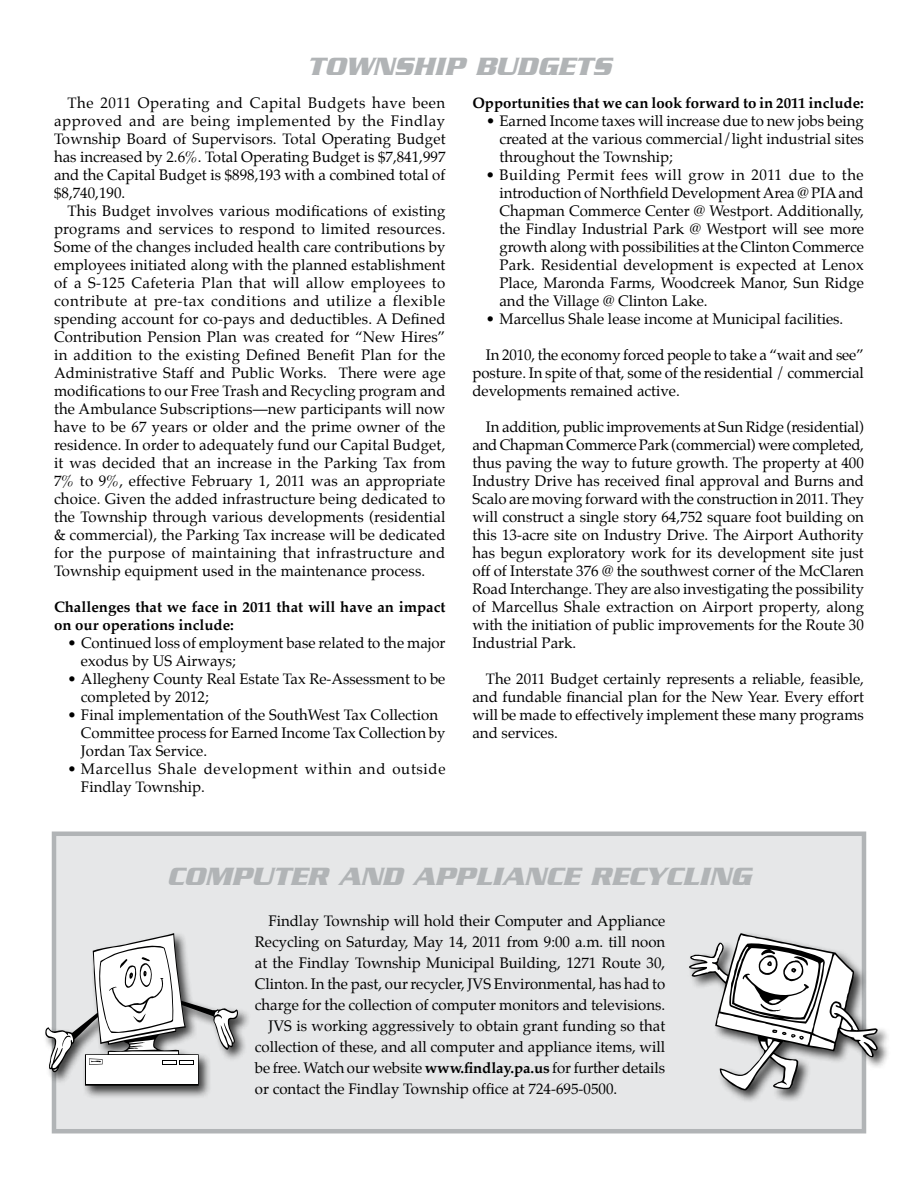
<style>
.page{position:relative;width:918px;height:1188px;background:#fff}
.page>*{position:absolute;margin:0;border:0;box-sizing:border-box;transform-origin:0 0}
.t1{font:italic 700 27px "Serpentine";color:#b1b4b6}
.t2{font:15px/18px "Palatino";color:#000;text-align:justify}
.t3{font:700 15px/18px "Palatino";color:#000}
.t4{font:15px/18px "Palatino";letter-spacing:.045em;color:#000}
.s1{font-weight:700}
</style>
<div class="page">
<div style="left:52px;top:832px;width:814px;height:301px;background:#e6e7e8;border:4px solid #b1b4b6"></div>
<div style="left:43px;top:931px;width:208px;height:168px;background:#000;opacity:.75"></div>
<svg style="left:45px;top:933px;width:193px;height:153px"></svg>
<div style="left:687px;top:931px;width:204px;height:173px;background:#000;opacity:.75"></div>
<svg style="left:689px;top:933px;width:189px;height:157px"></svg>
<h1 class="t1" style="left:307px;top:50px;width:39px">TOWNSHIP</h1>
<h1 class="t1" style="left:475px;top:50px;width:41px">BUDGETS</h1>
<p class="t3" style="left:472px;top:94px;width:393px">Opportunities that we can look forward to in 2011 include:</p>
<p class="t2" style="left:499px;top:112px;width:366px;text-indent:-13px">• Earned Income taxes will increase due to new jobs being created at the various commercial/light industrial sites throughout the Township;</p>
<p class="t2" style="left:499px;top:166px;width:366px;text-indent:-13px">• Building Permit fees will grow in 2011 due to the introduction of Northfield Development Area @ PIA and Chapman Commerce Center @ Westport. Additionally, the Findlay Industrial Park @ Westport will see more growth along with possibilities at the Clinton Commerce Park. Residential development is expected at Lenox Place, Maronda Farms, Woodcreek Manor, Sun Ridge and the Village @ Clinton Lake.</p>
<p class="t2" style="left:486px;top:310px;width:359px">• Marcellus Shale lease income at Municipal facilities.</p>
<p class="t2" style="left:472px;top:346px;width:393px;text-indent:14px">In 2010, the economy forced people to take a “wait and see” posture. In spite of that, some of the residential / commercial developments remained active.</p>
<p class="t2" style="left:472px;top:418px;width:393px;text-indent:14px">In addition, public improvements at Sun Ridge (residential) and Chapman Commerce Park (commercial) were completed, thus paving the way to future growth. The property at 400<br>Industry Drive has received final approval and Burns and Scalo are moving forward with the construction in 2011. They will construct a single story 64,752 square foot building on this 13-acre site on Industry Drive. The Airport Authority has begun exploratory work for its development site just off of Interstate 376 @ the southwest corner of the McClaren Road Interchange. They are also investigating the possibility of Marcellus Shale extraction on Airport property, along with the initiation of public improvements for the Route 30<br>Industrial Park.</p>
<p class="t2" style="left:472px;top:670px;width:393px;text-indent:14px">The 2011 Budget certainly represents a reliable, feasible, and fundable financial plan for the New Year. Every effort will be made to effectively implement these many programs and services.</p>
<p class="t2" style="left:54px;top:94px;width:393px;text-indent:14px">The 2011 Operating and Capital Budgets have been approved and are being implemented by the Findlay Township Board of Supervisors. Total Operating Budget has increased by 2.6%. Total Operating Budget is $7,841,997 and the Capital Budget is $898,193 with a combined total of $8,740,190.</p>
<p class="t2" style="left:54px;top:202px;width:393px;text-indent:14px">This Budget involves various modifications of existing programs and services to respond to limited resources.<br>Some of the changes included health care contributions by employees initiated along with the planned establishment of a S-125 Cafeteria Plan that will allow employees to contribute at pre-tax conditions and utilize a flexible spending account for co-pays and deductibles. A Defined Contribution Pension Plan was created for “New Hires” in addition to the existing Defined Benefit Plan for the Administrative Staff and Public Works. There were age modifications to our Free Trash and Recycling program and the Ambulance Subscriptions—new participants will now have to be 67 years or older and the prime owner of the residence. In order to adequately fund our Capital Budget, it was decided that an increase in the Parking Tax from 7% to 9%, effective February 1, 2011 was an appropriate choice. Given the added infrastructure being dedicated to the Township through various developments (residential &amp; commercial), the Parking Tax increase will be dedicated for the purpose of maintaining that infrastructure and Township equipment used in the maintenance process.</p>
<p class="t3" style="left:54px;top:598px;width:393px">Challenges that we face in 2011 that will have an impact on our operations include:</p>
<p class="t2" style="left:81px;top:634px;width:366px;text-indent:-13px">• Continued loss of employment base related to the major exodus by US Airways;</p>
<p class="t2" style="left:81px;top:670px;width:366px;text-indent:-13px">• Allegheny County Real Estate Tax Re-Assessment to be completed by 2012;</p>
<p class="t2" style="left:81px;top:706px;width:366px;text-align:left;text-indent:-13px">• Final implementation of the SouthWest Tax Collection<br>Committee process for Earned Income Tax Collection by<br>Jordan Tax Service.</p>
<p class="t4" style="left:81px;top:760px;width:366px;text-indent:-14px">• Marcellus Shale development within and outside<br>Findlay Township.</p>
<h1 class="t1" style="left:167px;top:860px;width:39px">COMPUTER</h1>
<h1 class="t1" style="left:338px;top:860px;width:24px">AND</h1>
<h1 class="t1" style="left:413px;top:860px;width:42px">APPLIANCE</h1>
<h1 class="t1" style="left:590px;top:860px;width:40px">RECYCLING</h1>
<p class="t2" style="left:268px;top:912px;width:398px">Findlay Township will hold their Computer and Appliance</p>
<p class="t2" style="left:255px;top:933px;width:412px">Recycling on Saturday, May 14, 2011 from 9:00 a.m. till noon</p>
<p class="t2" style="left:255px;top:954px;width:412px">at the Findlay Township Municipal Building, 1271 Route 30,</p>
<p class="t2" style="left:255px;top:975px;width:412px">Clinton. In the past, our recycler, JVS Environmental, has had to</p>
<p class="t2" style="left:255px;top:996px;width:412px">charge for the collection of computer monitors and televisions.</p>
<p class="t2" style="left:268px;top:1017px;width:398px">JVS is working aggressively to obtain grant funding so that</p>
<p class="t2" style="left:255px;top:1038px;width:412px">collection of these, and all computer and appliance items, will</p>
<p class="t2" style="left:255px;top:1059px;width:412px">be free. Watch our website <span class="s1">www.findlay.pa.us</span> for further details</p>
<p class="t2" style="left:255px;top:1080px;width:364px">or contact the Findlay Township office at 724-695-0500.</p>
</div>
